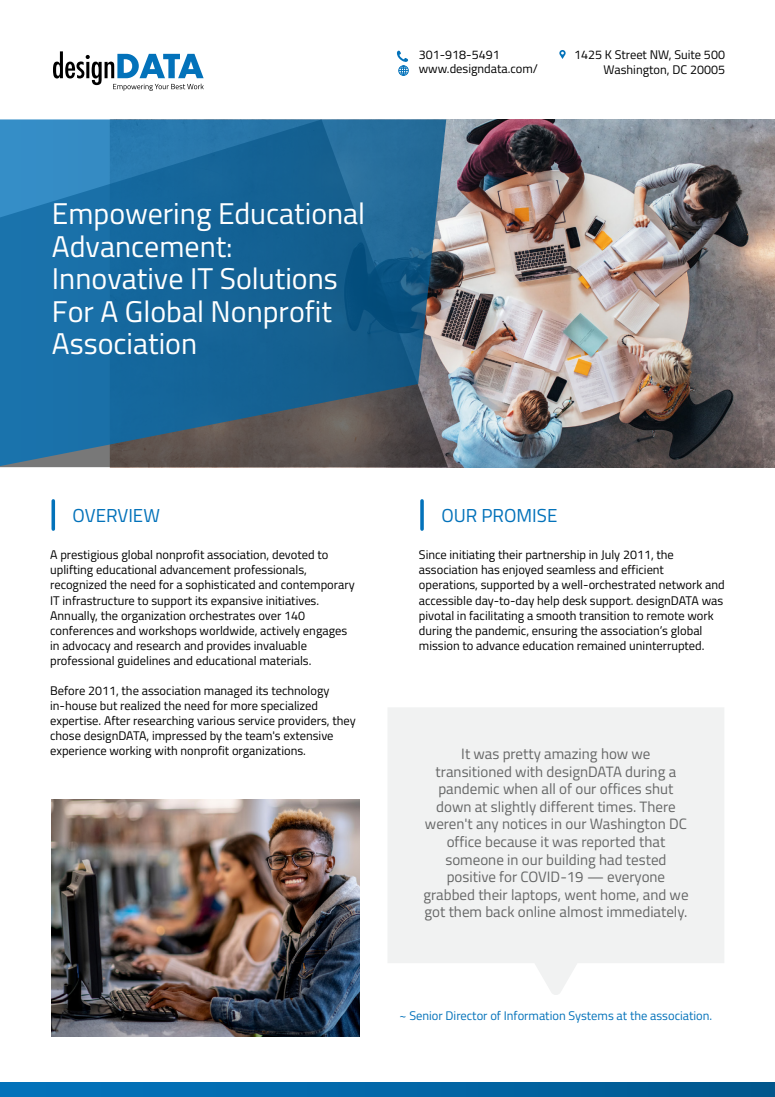
<style>
.page{position:relative;width:775px;height:1097px;background:#fff}
.page>*{position:absolute;margin:0;border:0;box-sizing:border-box;transform-origin:0 0}
.t1{font:30px/32.5px "Titillium Web";color:#fff}
.t2{font:18.75px "Titillium Web";color:#0372ba}
.t3{font:15px/17.5px "Titillium Web";color:#666767;text-align:center}
.t4{font:12.5px/15px "Titillium Web";color:#000}
.t5{font:12.5px "Titillium Web";color:#0372ba}
</style>
<div class="page">
<img style="left:51px;top:799px;width:309px;height:237px">
<svg style="left:53px;top:51px;width:151px;height:40px"></svg>
<div style="left:399px;top:66px;width:10px;height:10px;border:1px solid #0372ba;border-radius:50%"></div>
<div style="left:401px;top:66px;width:5px;height:10px;border:1px solid #0372ba;border-radius:50%"></div>
<svg style="left:397px;top:50px;width:11px;height:25px"></svg>
<svg style="left:559px;top:50px;width:7px;height:9px"></svg>
<img style="left:448px;top:119px;width:327px;height:348px">
<svg style="left:0;top:119px;width:446px;height:348px;background:#256893"></svg>
<hr style="left:52px;top:501px;width:3px;height:28px;background:#0372ba">
<svg style="left:420px;top:501px;width:4px;height:28px"></svg>
<svg style="left:388px;top:708px;width:336px;height:287px;fill:#f1f2f2"></svg>
<svg style="left:0;top:1082px;width:775px;height:14px;background:#0266a6"></svg>
<h1 class="t1" style="left:52px;top:196px;width:315px">Empowering Educational<br>Advancement:<br>Innovative IT Solutions<br>For A Global Nonprofit<br>Association</h1>
<p class="t4" style="left:419px;top:47px;width:121px;line-height:14.4px">301-918-5491 www.designdata.com/</p>
<p class="t4" style="left:574px;top:46px;width:152px;text-align:right">1425 K Street NW, Suite 500<br>Washington, DC 20005</p>
<h2 class="t2" style="left:73px;top:501px;width:89px">OVERVIEW</h2>
<p class="t4" style="left:50px;top:547px;width:306px">A prestigious global nonprofit association, devoted to uplifting educational advancement professionals, recognized the need for a sophisticated and contemporary IT infrastructure to support its expansive initiatives.<br>Annually, the organization orchestrates over 140 conferences and workshops worldwide, actively engages in advocacy and research and provides invaluable professional guidelines and educational materials.</p>
<p class="t4" style="left:50px;top:682px;width:307px">Before 2011, the association managed its technology in-house but realized the need for more specialized expertise. After researching various service providers, they chose designDATA, impressed by the team's extensive experience working with nonprofit organizations.</p>
<h2 class="t2" style="left:441px;top:501px;width:118px">OUR PROMISE</h2>
<p class="t4" style="left:419px;top:547px;width:307px">Since initiating their partnership in July 2011, the association has enjoyed seamless and efficient operations, supported by a well-orchestrated network and accessible day-to-day help desk support. designDATA was pivotal in facilitating a smooth transition to remote work during the pandemic, ensuring the association’s global mission to advance education remained uninterrupted.</p>
<p class="t3" style="left:423px;top:744px;width:267px">It was pretty amazing how we transitioned with designDATA during a pandemic when all of our offices shut down at slightly different times. There weren't any notices in our Washington DC office because it was reported that someone in our building had tested positive for COVID-19 — everyone grabbed their laptops, went home, and we got them back online almost immediately.</p>
<p class="t5" style="left:400px;top:1006px;width:314px">~ Senior Director of Information Systems at the association.</p>
</div>
